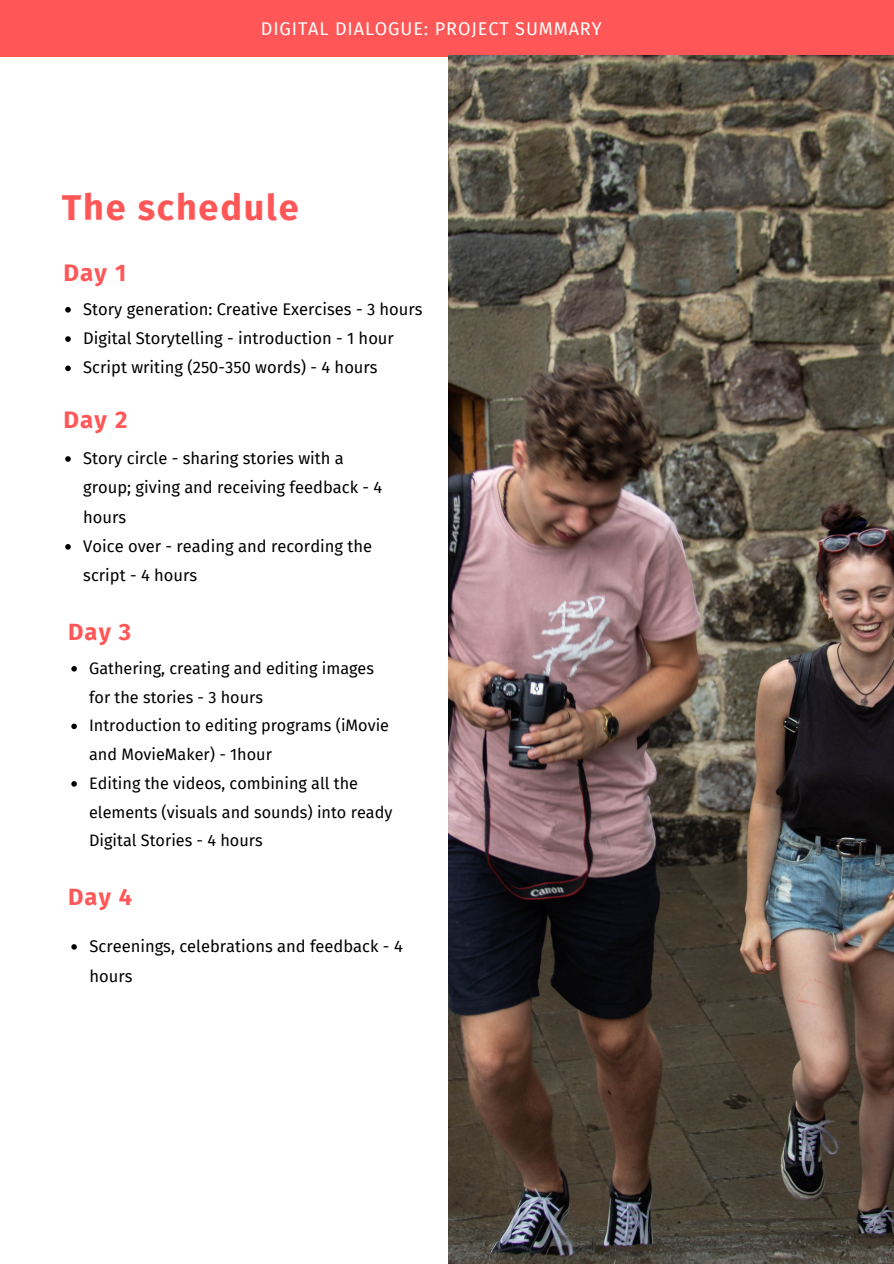
<style>
.page{position:relative;width:894px;height:1264px;background:#fff}
.page>*{position:absolute;margin:0;border:0;box-sizing:border-box;transform-origin:0 0}
.t1{font:700 36px "Fira Sans";letter-spacing:.05em;color:#ff5757}
.t2{font:700 24px "Fira Sans";letter-spacing:.05em;color:#ff5757}
.t3{font:700 23.55px "Fira Sans";letter-spacing:.05em;color:#ff5757}
.t4{font:18px "Fira Sans";letter-spacing:.05em;color:#fff}
.t5{font:16.5px/29.2px "Fira Sans";color:#000}
.t6{font:16.2px/28.8px "Fira Sans";color:#000}
</style>
<div class="page">
<div style="left:0;top:0;width:893px;height:56px;background:#ff5757"></div>
<svg style="left:65px;top:307px;width:6px;height:5px"></svg>
<svg style="left:65px;top:336px;width:6px;height:6px"></svg>
<svg style="left:65px;top:365px;width:6px;height:6px"></svg>
<svg style="left:65px;top:456px;width:6px;height:6px"></svg>
<svg style="left:65px;top:544px;width:6px;height:5px"></svg>
<svg style="left:71px;top:666px;width:6px;height:5px"></svg>
<svg style="left:71px;top:723px;width:6px;height:6px"></svg>
<svg style="left:71px;top:781px;width:6px;height:5px"></svg>
<img style="left:448px;top:56px;width:445px;height:1207px">
<svg style="left:71px;top:944px;width:6px;height:5px"></svg>
<p class="t4" style="left:261px;top:18px;width:342px">DIGITAL DIALOGUE: PROJECT SUMMARY</p>
<h1 class="t1" style="left:62px;top:186px;width:238px">The schedule</h1>
<h2 class="t2" style="left:63px;top:258px;width:64px">Day 1</h2>
<p class="t5" style="left:83px;top:295px;width:341px">Story generation: Creative Exercises - 3 hours<br>Digital Storytelling - introduction - 1 hour<br>Script writing (250-350 words) - 4 hours</p>
<h2 class="t2" style="left:63px;top:405px;width:66px">Day 2</h2>
<p class="t5" style="left:83px;top:444px;width:300px">Story circle - sharing stories with a group; giving and receiving feedback - 4 hours<br>Voice over - reading and recording the script - 4 hours</p>
<h3 class="t3" style="left:68px;top:618px;width:65px">Day 3</h3>
<p class="t6" style="left:89px;top:654px;width:304px">Gathering, creating and editing images for the stories - 3 hours<br>Introduction to editing programs (iMovie and MovieMaker) - 1hour<br>Editing the videos, combining all the elements (visuals and sounds) into ready Digital Stories - 4 hours</p>
<h3 class="t3" style="left:68px;top:882px;width:66px">Day 4</h3>
<p class="t5" style="left:89px;top:931px;width:315px;line-height:29.8px">Screenings, celebrations and feedback - 4 hours</p>
</div>
